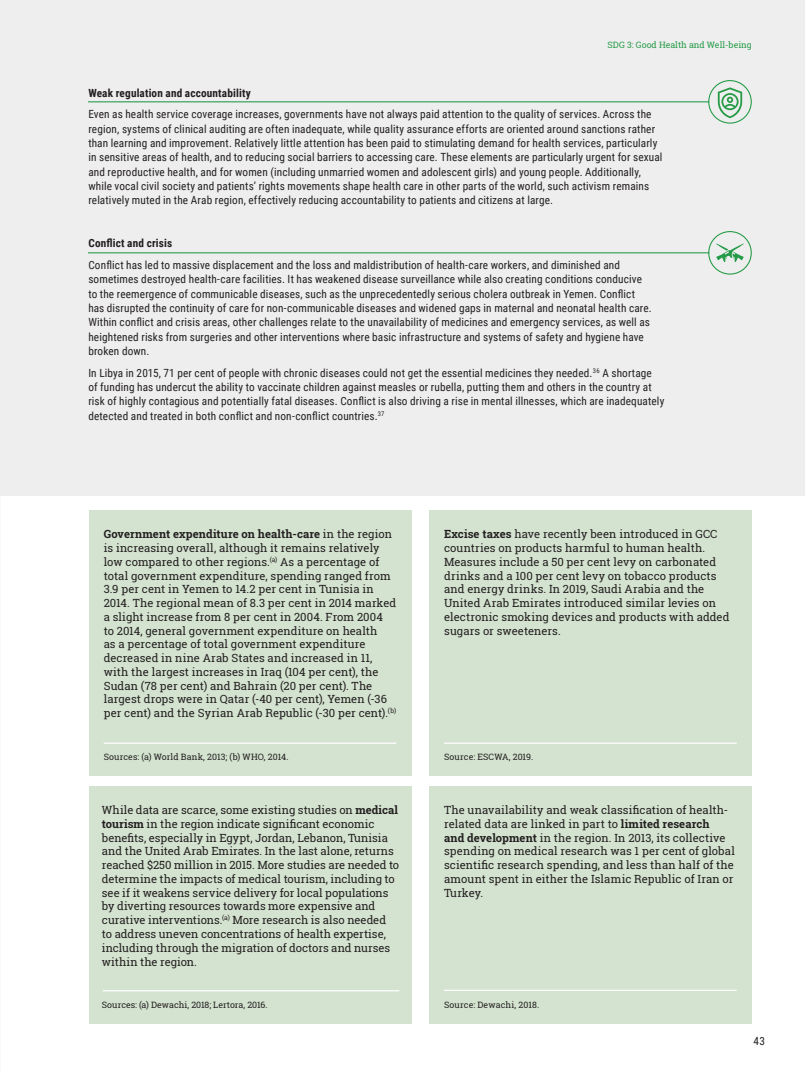
<style>
.page{position:relative;width:805px;height:1074px;background:#fff}
.page>*{position:absolute;margin:0;border:0;box-sizing:border-box;transform-origin:0 0}
.Body_text{font:11.25px/14.4px "Roboto Condensed";letter-spacing:.01em;color:#231f20}
.Body_text-2{font:11.25px/13.8px "Roboto Slab";letter-spacing:.005em;color:#231f20}
.Body_text-3{font:700 11.25px "Roboto Condensed";letter-spacing:.015em;color:#231f20}
.Body_text-4{font:8.75px "Roboto Slab";letter-spacing:.01em;color:#231f20}
.t1{font:8.75px "Roboto Slab";color:#269b47}
.s1{font-weight:700}
</style>
<div class="page">
<div style="left:0;top:0;width:804px;height:495px;background:#eeeeef"></div>
<hr style="left:88px;top:101px;width:621px;height:1px;background:#269b47">
<hr style="left:88px;top:252px;width:621px;height:1px;background:#269b47">
<div style="left:708px;top:80px;width:43px;height:44px;border:1px solid #269b47;border-radius:50%"></div>
<div style="left:708px;top:231px;width:43px;height:44px;border:1px solid #269b47;border-radius:50%"></div>
<svg style="left:716px;top:244px;width:27px;height:18px"></svg>
<svg style="left:717px;top:87px;width:25px;height:31px"></svg>
<div style="left:89px;top:510px;width:322px;height:265px;background:#d4e3d0"></div>
<div style="left:429px;top:510px;width:322px;height:265px;background:#d4e3d0"></div>
<div style="left:429px;top:786px;width:322px;height:238px;background:#d4e3d0"></div>
<div style="left:89px;top:786px;width:322px;height:238px;background:#d4e3d0"></div>
<hr style="left:104px;top:742px;width:292px;height:2px;background:#fff">
<hr style="left:444px;top:742px;width:292px;height:2px;background:#fff">
<hr style="left:444px;top:989px;width:292px;height:2px;background:#fff">
<hr style="left:103px;top:990px;width:296px;height:1px;background:#fff">
<p class="t1" style="left:607px;top:39px;width:146px">SDG 3: Good Health and Well-being</p>
<p class="Body_text-3" style="left:88px;top:85px;width:164px">Weak regulation and accountability</p>
<p class="Body_text" style="left:88px;top:106px;width:575px">Even as health service coverage increases, governments have not always paid attention to the quality of services. Across the region, systems of clinical auditing are often inadequate, while quality assurance efforts are oriented around sanctions rather than learning and improvement. Relatively little attention has been paid to stimulating demand for health services, particularly in sensitive areas of health, and to reducing social barriers to accessing care. These elements are particularly urgent for sexual and reproductive health, and for women (including unmarried women and adolescent girls) and young people. Additionally, while vocal civil society and patients’ rights movements shape health care in other parts of the world, such activism remains relatively muted in the Arab region, effectively reducing accountability to patients and citizens at large.</p>
<p class="Body_text-3" style="left:88px;top:235px;width:85px">Conflict and crisis</p>
<p class="Body_text" style="left:88px;top:257px;width:564px">Conflict has led to massive displacement and the loss and maldistribution of health-care workers, and diminished and sometimes destroyed health-care facilities. It has weakened disease surveillance while also creating conditions conducive to the reemergence of communicable diseases, such as the unprecedentedly serious cholera outbreak in Yemen. Conflict has disrupted the continuity of care for non-communicable diseases and widened gaps in maternal and neonatal health care.<br>Within conflict and crisis areas, other challenges relate to the unavailability of medicines and emergency services, as well as heightened risks from surgeries and other interventions where basic infrastructure and systems of safety and hygiene have broken down.</p>
<p class="Body_text" style="left:88px;top:365px;width:577px">In Libya in 2015, 71 per cent of people with chronic diseases could not get the essential medicines they needed.<sup>36</sup> A shortage<br>of funding has undercut the ability to vaccinate children against measles or rubella, putting them and others in the country at risk of highly contagious and potentially fatal diseases. Conflict is also driving a rise in mental illnesses, which are inadequately detected and treated in both conflict and non-conflict countries.<sup>37</sup></p>
<p class="Body_text-2" style="left:104px;top:527px;width:294px"><span class="s1">Government expenditure on health-care</span> in the region is increasing overall, although it remains relatively low compared to other regions.<sup>(a)</sup> As a percentage of total government expenditure, spending ranged from 3.9 per cent in Yemen to 14.2 per cent in Tunisia in 2014. The regional mean of 8.3 per cent in 2014 marked a slight increase from 8 per cent in 2004. From 2004<br>to 2014, general government expenditure on health<br>as a percentage of total government expenditure decreased in nine Arab States and increased in 11, with the largest increases in Iraq (104 per cent), the Sudan (78 per cent) and Bahrain (20 per cent). The largest drops were in Qatar (-40 per cent), Yemen (-36 per cent) and the Syrian Arab Republic (-30 per cent).<sup>(b)</sup></p>
<p class="Body_text-4" style="left:104px;top:750px;width:186px">Sources: (a) World Bank, 2013; (b) WHO, 2014.</p>
<p class="Body_text-2" style="left:102px;top:803px;width:299px">While data are scarce, some existing studies on <span class="s1">medical tourism</span> in the region indicate significant economic benefits, especially in Egypt, Jordan, Lebanon, Tunisia and the United Arab Emirates. In the last alone, returns reached $250 million in 2015. More studies are needed to determine the impacts of medical tourism, including to see if it weakens service delivery for local populations by diverting resources towards more expensive and curative interventions.<sup>(a)</sup> More research is also needed<br>to address uneven concentrations of health expertise, including through the migration of doctors and nurses within the region.</p>
<p class="Body_text-4" style="left:102px;top:998px;width:167px">Sources: (a) Dewachi, 2018; Lertora, 2016.</p>
<p class="Body_text-2" style="left:444px;top:527px;width:287px"><span class="s1">Excise taxes</span> have recently been introduced in GCC countries on products harmful to human health.<br>Measures include a 50 per cent levy on carbonated drinks and a 100 per cent levy on tobacco products and energy drinks. In 2019, Saudi Arabia and the United Arab Emirates introduced similar levies on electronic smoking devices and products with added sugars or sweeteners.</p>
<p class="Body_text-4" style="left:444px;top:750px;width:90px">Source: ESCWA, 2019.</p>
<p class="Body_text-2" style="left:444px;top:803px;width:292px">The unavailability and weak classification of health&shy;related data are linked in part to <span class="s1">limited research<br>and development</span> in the region. In 2013, its collective spending on medical research was 1 per cent of global scientific research spending, and less than half of the amount spent in either the Islamic Republic of Iran or Turkey.</p>
<p class="Body_text-4" style="left:444px;top:998px;width:96px">Source: Dewachi, 2018.</p>
<p class="Body_text" style="left:753px;top:1033px;width:13px">43</p>
</div>
